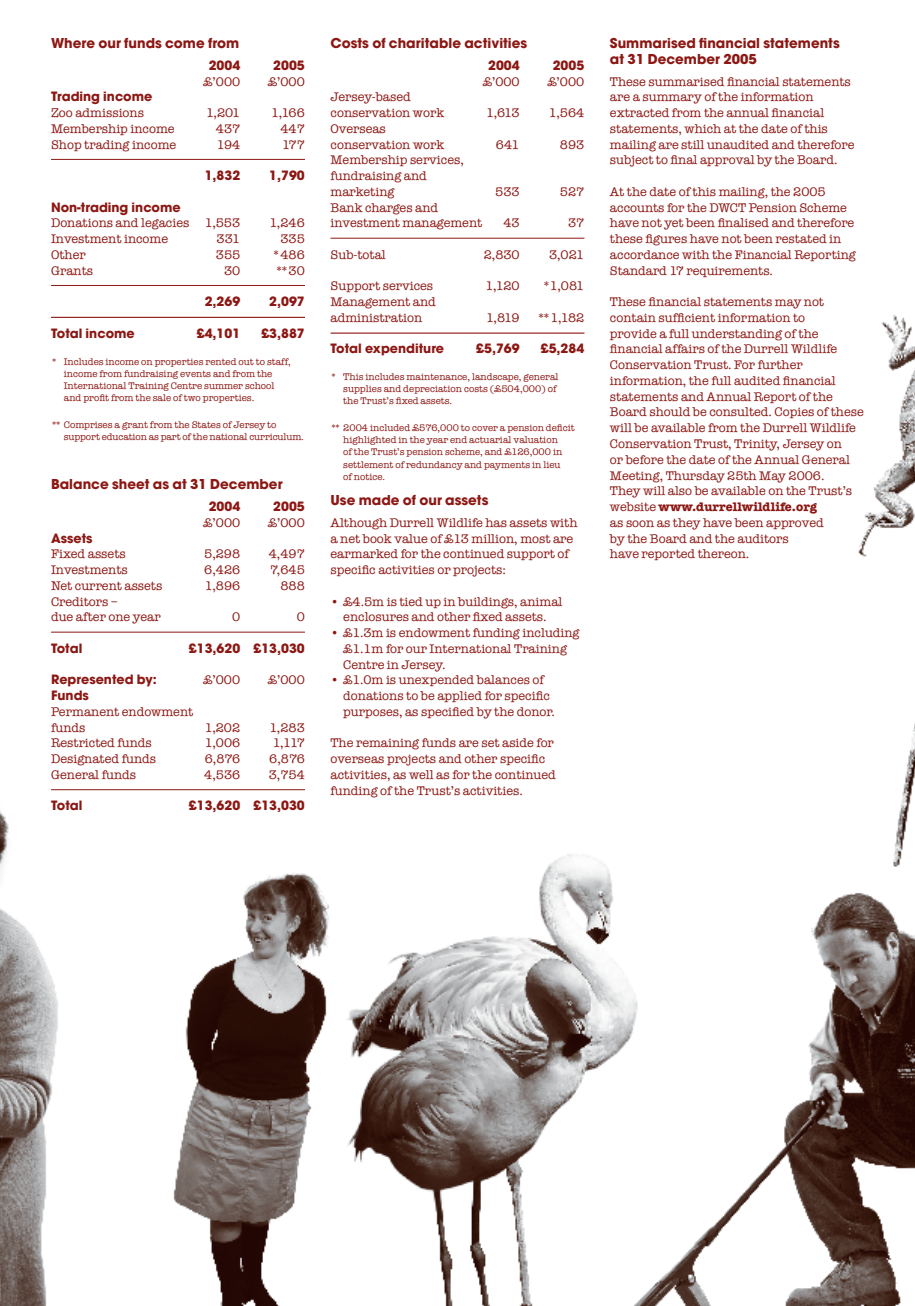
<style>
.page{position:relative;width:915px;height:1306px;background:#fff}
.page>*{position:absolute;margin:0;border:0;box-sizing:border-box;transform-origin:0 0}
.t1{font:700 13.5px/15.8px "Avant Garde";color:#8c1713}
.t2{font:12.75px/15.8px "American Typewriter";color:#8c1713}
.t3{font:700 12.75px "Avant Garde";color:#8c1713}
.t4{font:9.75px/12px "American Typewriter";color:#8c1713}
.s1{font-weight:700}
</style>
<div class="page">
<img style="left:0;top:790px;width:145px;height:515px">
<img style="left:647px;top:893px;width:267px;height:412px">
<img style="left:347px;top:854px;width:300px;height:451px">
<img style="left:858px;top:315px;width:56px;height:552px">
<img style="left:102px;top:818px;width:227px;height:487px">
<hr style="left:51px;top:159px;width:254px;height:1px;background:#8c1713">
<hr style="left:51px;top:285px;width:254px;height:1px;background:#8c1713">
<hr style="left:51px;top:317px;width:254px;height:1px;background:#8c1713">
<hr style="left:51px;top:632px;width:254px;height:1px;background:#8c1713">
<hr style="left:51px;top:789px;width:254px;height:1px;background:#8c1713">
<hr style="left:330px;top:238px;width:254px;height:1px;background:#8c1713">
<hr style="left:330px;top:332px;width:254px;height:2px;background:#8c1713">
<p class="t1" style="left:51px;top:35px;width:190px">Where our funds come from</p>
<p class="t3" style="left:209px;top:57px;width:33px">2004</p>
<p class="t3" style="left:273px;top:57px;width:33px">2005</p>
<p class="t2" style="left:203px;top:73px;width:38px">£’000</p>
<p class="t2" style="left:268px;top:73px;width:38px">£’000</p>
<p class="t3" style="left:51px;top:88px;width:103px">Trading income</p>
<p class="t2" style="left:51px;top:105px;width:94px">Zoo admissions</p>
<p class="t2" style="left:206px;top:105px;width:36px">1,201</p>
<p class="t2" style="left:271px;top:105px;width:35px">1,166</p>
<p class="t2" style="left:51px;top:121px;width:125px">Membership income</p>
<p class="t2" style="left:216px;top:121px;width:26px">437</p>
<p class="t2" style="left:280px;top:121px;width:26px">447</p>
<p class="t2" style="left:51px;top:136px;width:127px">Shop trading income</p>
<p class="t2" style="left:217px;top:136px;width:25px">194</p>
<p class="t2" style="left:282px;top:136px;width:24px">177</p>
<p class="t3" style="left:205px;top:167px;width:37px">1,832</p>
<p class="t3" style="left:269px;top:167px;width:37px">1,790</p>
<p class="t3" style="left:51px;top:199px;width:131px">Non-trading income</p>
<p class="t2" style="left:51px;top:215px;width:191px">Donations and legacies 1,553</p>
<p class="t2" style="left:269px;top:215px;width:37px">1,246</p>
<p class="t2" style="left:51px;top:231px;width:119px">Investment income</p>
<p class="t2" style="left:216px;top:231px;width:25px">331</p>
<p class="t2" style="left:280px;top:231px;width:26px">335</p>
<p class="t2" style="left:51px;top:247px;width:36px">Other</p>
<p class="t2" style="left:216px;top:247px;width:26px">355</p>
<p class="t2" style="left:272px;top:247px;width:34px">*486</p>
<p class="t2" style="left:51px;top:262px;width:43px">Grants</p>
<p class="t2" style="left:224px;top:262px;width:18px">30</p>
<p class="t2" style="left:275px;top:262px;width:31px">**30</p>
<p class="t3" style="left:205px;top:293px;width:37px">2,269</p>
<p class="t3" style="left:269px;top:293px;width:37px">2,097</p>
<p class="t3" style="left:51px;top:325px;width:85px">Total income</p>
<p class="t3" style="left:197px;top:325px;width:45px">£4,101</p>
<p class="t3" style="left:261px;top:325px;width:45px">£3,887</p>
<p class="t4" style="left:64px;top:355px;width:228px;text-indent:-13px">* Includes income on properties rented out to staff, income from fundraising events and from the International Training Centre summer school and profit from the sale of two properties.</p>
<p class="t4" style="left:64px;top:418px;width:241px;text-indent:-13px">** Comprises a grant from the States of Jersey to support education as part of the national curriculum.</p>
<p class="t1" style="left:51px;top:476px;width:233px">Balance sheet as at 31 December</p>
<p class="t3" style="left:209px;top:498px;width:33px">2004</p>
<p class="t3" style="left:273px;top:498px;width:33px">2005</p>
<p class="t2" style="left:203px;top:514px;width:38px">£’000</p>
<p class="t2" style="left:268px;top:514px;width:38px">£’000</p>
<p class="t3" style="left:51px;top:529px;width:43px">Assets</p>
<p class="t2" style="left:51px;top:546px;width:76px">Fixed assets</p>
<p class="t2" style="left:204px;top:546px;width:37px">5,298</p>
<p class="t2" style="left:269px;top:546px;width:37px">4,497</p>
<p class="t2" style="left:51px;top:562px;width:78px">Investments</p>
<p class="t2" style="left:204px;top:562px;width:37px">6,426</p>
<p class="t2" style="left:270px;top:562px;width:36px">7,645</p>
<p class="t2" style="left:51px;top:577px;width:113px">Net current assets</p>
<p class="t2" style="left:205px;top:577px;width:37px">1,896</p>
<p class="t2" style="left:280px;top:577px;width:26px">888</p>
<p class="t2" style="left:51px;top:593px;width:111px">Creditors –<br>due after one year</p>
<p class="t2" style="left:232px;top:609px;width:10px">0</p>
<p class="t2" style="left:296px;top:609px;width:10px">0</p>
<p class="t3" style="left:51px;top:640px;width:33px">Total</p>
<p class="t3" style="left:189px;top:640px;width:117px">£13,620 £13,030</p>
<p class="t3" style="left:51px;top:671px;width:107px">Represented by:</p>
<p class="t2" style="left:203px;top:672px;width:38px">£’000</p>
<p class="t2" style="left:268px;top:672px;width:38px">£’000</p>
<p class="t3" style="left:51px;top:687px;width:39px">Funds</p>
<p class="t2" style="left:51px;top:703px;width:144px">Permanent endowment funds</p>
<p class="t2" style="left:205px;top:719px;width:37px">1,202</p>
<p class="t2" style="left:269px;top:719px;width:37px">1,283</p>
<p class="t2" style="left:51px;top:735px;width:102px">Restricted funds</p>
<p class="t2" style="left:205px;top:735px;width:37px">1,006</p>
<p class="t2" style="left:273px;top:735px;width:34px">1,117</p>
<p class="t2" style="left:51px;top:751px;width:106px">Designated funds</p>
<p class="t2" style="left:205px;top:751px;width:37px">6,876</p>
<p class="t2" style="left:269px;top:751px;width:37px">6,876</p>
<p class="t2" style="left:51px;top:766px;width:86px">General funds</p>
<p class="t2" style="left:204px;top:766px;width:37px">4,536</p>
<p class="t2" style="left:269px;top:766px;width:37px">3,754</p>
<p class="t3" style="left:51px;top:797px;width:33px">Total</p>
<p class="t3" style="left:189px;top:797px;width:117px">£13,620 £13,030</p>
<p class="t1" style="left:330px;top:35px;width:198px">Costs of charitable activities</p>
<p class="t3" style="left:488px;top:57px;width:33px">2004</p>
<p class="t3" style="left:552px;top:57px;width:33px">2005</p>
<p class="t2" style="left:482px;top:73px;width:38px">£’000</p>
<p class="t2" style="left:547px;top:73px;width:38px">£’000</p>
<p class="t2" style="left:330px;top:89px;width:115px">Jersey-based conservation work</p>
<p class="t2" style="left:486px;top:105px;width:35px">1,613</p>
<p class="t2" style="left:548px;top:105px;width:37px">1,564</p>
<p class="t2" style="left:330px;top:121px;width:115px">Overseas conservation work</p>
<p class="t2" style="left:330px;top:152px;width:135px">Membership services, fundraising and marketing</p>
<p class="t2" style="left:330px;top:199px;width:153px">Bank charges and investment management</p>
<p class="t2" style="left:495px;top:136px;width:25px">641</p>
<p class="t2" style="left:559px;top:136px;width:26px">893</p>
<p class="t2" style="left:495px;top:184px;width:26px">533</p>
<p class="t2" style="left:559px;top:184px;width:26px">527</p>
<p class="t2" style="left:503px;top:215px;width:18px">43</p>
<p class="t2" style="left:568px;top:215px;width:18px">37</p>
<p class="t2" style="left:330px;top:247px;width:57px">Sub-total</p>
<p class="t2" style="left:483px;top:247px;width:37px">2,830</p>
<p class="t2" style="left:549px;top:247px;width:37px">3,021</p>
<p class="t2" style="left:330px;top:278px;width:104px">Support services</p>
<p class="t2" style="left:485px;top:278px;width:36px">1,120</p>
<p class="t2" style="left:542px;top:278px;width:43px">*1,081</p>
<p class="t2" style="left:330px;top:294px;width:107px">Management and administration</p>
<p class="t2" style="left:486px;top:310px;width:35px">1,819</p>
<p class="t2" style="left:537px;top:310px;width:49px">**1,182</p>
<p class="t3" style="left:330px;top:340px;width:115px">Total expenditure</p>
<p class="t3" style="left:476px;top:340px;width:45px">£5,769</p>
<p class="t3" style="left:540px;top:340px;width:45px">£5,284</p>
<p class="t4" style="left:343px;top:371px;width:217px;text-indent:-13px">* This includes maintenance, landscape, general supplies and depreciation costs (£504,000) of the Trust’s fixed assets.</p>
<p class="t4" style="left:343px;top:422px;width:233px;text-indent:-13px">** 2004 included £576,000 to cover a pension deficit highlighted in the year end actuarial valuation<br>of the Trust’s pension scheme, and £126,000 in settlement of redundancy and payments in lieu<br>of notice.</p>
<p class="t1" style="left:330px;top:492px;width:159px">Use made of our assets</p>
<p class="t2" style="left:330px;top:514px;width:248px">Although Durrell Wildlife has assets with a net book value of £13 million, most are earmarked for the continued support of specific activities or projects:</p>
<p class="t2" style="left:330px;top:593px;width:233px;text-align:center">• £4.5m is tied up in buildings, animal enclosures and other fixed assets.</p>
<p class="t2" style="left:343px;top:625px;width:238px;text-indent:-13px">• £1.3m is endowment funding including £1.1m for our International Training<br>Centre in Jersey.</p>
<p class="t2" style="left:343px;top:672px;width:213px;text-indent:-13px">• £1.0m is unexpended balances of donations to be applied for specific purposes, as specified by the donor.</p>
<p class="t2" style="left:330px;top:735px;width:227px">The remaining funds are set aside for overseas projects and other specific activities, as well as for the continued funding of the Trust’s activities.</p>
<p class="t1" style="left:609px;top:35px;width:231px">Summarised financial statements at 31 December 2005</p>
<p class="t2" style="left:609px;top:73px;width:246px">These summarised financial statements are a summary of the information extracted from the annual financial statements, which at the date of this mailing are still unaudited and therefore subject to final approval by the Board.</p>
<p class="t2" style="left:609px;top:184px;width:247px">At the date of this mailing, the 2005 accounts for the DWCT Pension Scheme have not yet been finalised and therefore these figures have not been restated in accordance with the Financial Reporting Standard 17 requirements.</p>
<p class="t2" style="left:609px;top:294px;width:255px">These financial statements may not contain sufficient information to<br>provide a full understanding of the financial affairs of the Durrell Wildlife Conservation Trust. For further information, the full audited financial statements and Annual Report of the Board should be consulted. Copies of these will be available from the Durrell Wildlife Conservation Trust, Trinity, Jersey on<br>or before the date of the Annual General Meeting, Thursday 25th May 2006.<br>They will also be available on the Trust’s website <span class="s1">www.durrellwildlife.org<br></span>as soon as they have been approved<br>by the Board and the auditors<br>have reported thereon.</p>
</div>
